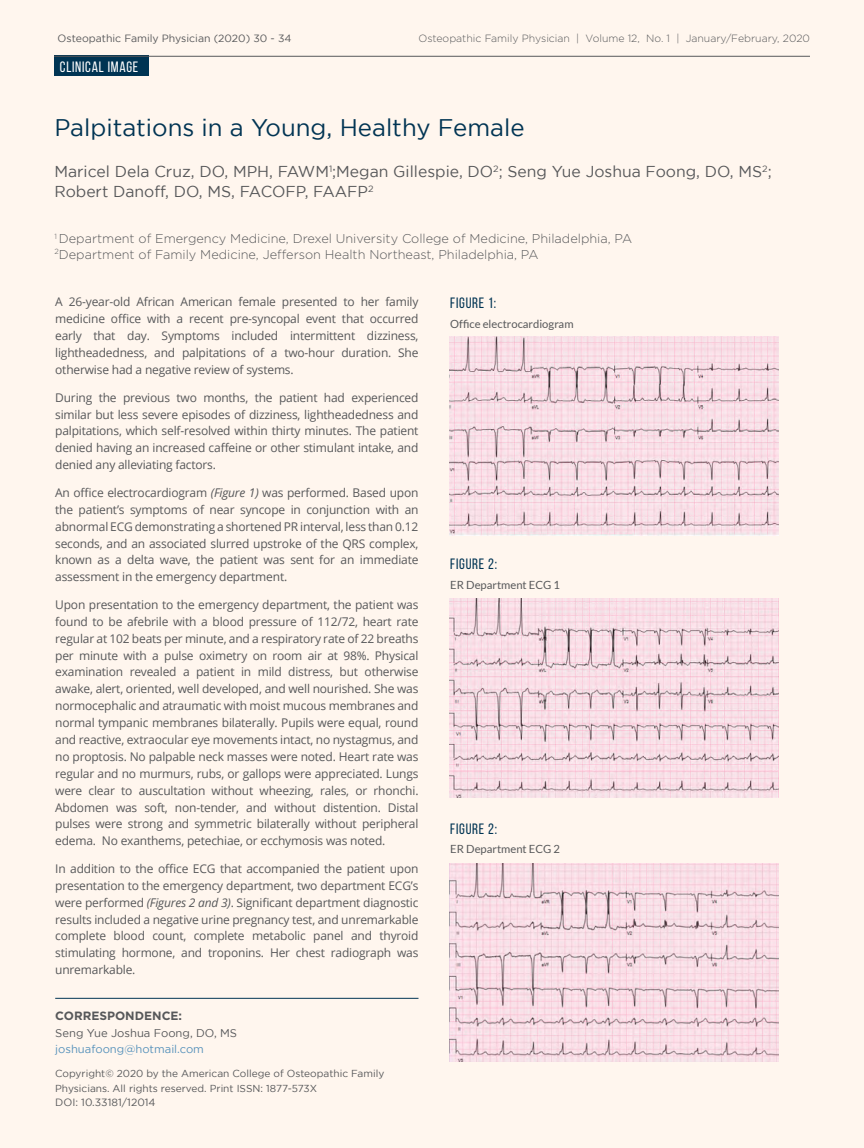
<style>
.page{position:relative;width:864px;height:1148px;background:#fff6ee}
.page>*{position:absolute;margin:0;border:0;box-sizing:border-box;transform-origin:0 0}
.t1{font:24px "Gotham";color:#003453}
.Author{font:15.75px/20.2px "Gotham";color:#57585a}
.t2{font:15px "Bebas Neue";letter-spacing:.05em;color:#003453}
.Page_Heading{font:15px "Bebas Neue";letter-spacing:.05em;color:#fff}
.Affiliation_of_Autho{font:300 12.75px "Gotham";color:#57585a}
.Body{font:12px/16.8px "Open Sans";letter-spacing:-.015em;color:#57585a;text-align:justify}
.Small_Text{font:700 12px "Gotham";color:#57585a}
.Description{font:11.25px "Lato";color:#57585a}
.Small_Text-2{font:11.25px/16.5px "Gotham";color:#57585a}
.Header__Date__Volume{font:300 10.5px "Gotham";color:#57585a}
.Small_Text-3{font:10.5px "Gotham";color:#57585a}
.Small_Text-4{font:10.2px/15px "Gotham";color:#57585a}
.s1{font-weight:300}
.s2{font-style:italic}
.s3{color:#5792bb}
</style>
<div class="page">
<hr style="left:55px;top:998px;width:364px;height:1px;background:#003453">
<div style="left:54px;top:55px;width:95px;height:21px;background:#003453"></div>
<hr style="left:54px;top:56px;width:756px;height:1px;background:#57585a">
<img style="left:449px;top:337px;width:330px;height:198px">
<img style="left:449px;top:599px;width:330px;height:198px">
<img style="left:449px;top:863px;width:330px;height:198px">
<p class="Small_Text-3" style="left:54px;top:32px;width:239px"><span class="s1">30</span>Osteopathic Family Physician (2020) 30 - 34</p>
<p class="Page_Heading" style="left:60px;top:58px;width:80px">CLINICAL IMAGE</p>
<p class="Header__Date__Volume" style="left:418px;top:33px;width:393px">Osteopathic Family Physician | Volume 12, No. 1 | January/February, 2020</p>
<p class="t1" style="left:54px;top:114px;width:472px">Palpitations in a Young, Healthy Female</p>
<p class="Author" style="left:54px;top:161px;width:719px">Maricel Dela Cruz, DO, MPH, FAWM<sup>1</sup>;Megan Gillespie, DO<sup>2</sup>; Seng Yue Joshua Foong, DO, MS<sup>2</sup>;<br>Robert Danoff, DO, MS, FACOFP, FAAFP<sup>2</sup></p>
<p class="Affiliation_of_Autho" style="left:54px;top:232px;width:579px"><sup>1</sup> Department of Emergency Medicine, Drexel University College of Medicine, Philadelphia, PA</p>
<p class="Affiliation_of_Autho" style="left:54px;top:247px;width:486px"><sup>2</sup>Department of Family Medicine, Jefferson Health Northeast, Philadelphia, PA</p>
<p class="Body" style="left:55px;top:293px;width:365px">A 26-year-old African American female presented to her family medicine office with a recent pre-syncopal event that occurred early that day. Symptoms included intermittent dizziness, lightheadedness, and palpitations of a two-hour duration. She otherwise had a negative review of systems.</p>
<p class="Body" style="left:55px;top:388px;width:365px">During the previous two months, the patient had experienced similar but less severe episodes of dizziness, lightheadedness and palpitations, which self-resolved within thirty minutes. The patient denied having an increased caffeine or other stimulant intake, and denied any alleviating factors.</p>
<p class="Body" style="left:55px;top:484px;width:365px">An office electrocardiogram <span class="s2">(Figure 1)</span> was performed. Based upon the patient’s symptoms of near syncope in conjunction with an abnormal ECG demonstrating a shortened PR interval, less than 0.12 seconds, and an associated slurred upstroke of the QRS complex, known as a delta wave, the patient was sent for an immediate assessment in the emergency department.</p>
<p class="Body" style="left:55px;top:596px;width:365px">Upon presentation to the emergency department, the patient was found to be afebrile with a blood pressure of 112/72, heart rate regular at 102 beats per minute, and a respiratory rate of 22 breaths per minute with a pulse oximetry on room air at 98%. Physical examination revealed a patient in mild distress, but otherwise awake, alert, oriented, well developed, and well nourished. She was normocephalic and atraumatic with moist mucous membranes and normal tympanic membranes bilaterally. Pupils were equal, round and reactive, extraocular eye movements intact, no nystagmus, and no proptosis. No palpable neck masses were noted. Heart rate was regular and no murmurs, rubs, or gallops were appreciated. Lungs were clear to auscultation without wheezing, rales, or rhonchi.<br>Abdomen was soft, non-tender, and without distention. Distal pulses were strong and symmetric bilaterally without peripheral edema. No exanthems, petechiae, or ecchymosis was noted.</p>
<p class="Body" style="left:55px;top:860px;width:365px">In addition to the office ECG that accompanied the patient upon presentation to the emergency department, two department ECG’s were performed <span class="s2">(Figures 2 and 3)</span>. Significant department diagnostic results included a negative urine pregnancy test, and unremarkable complete blood count, complete metabolic panel and thyroid stimulating hormone, and troponins. Her chest radiograph was unremarkable.</p>
<p class="Small_Text" style="left:55px;top:1008px;width:128px">CORRESPONDENCE:</p>
<p class="Small_Text-2" style="left:55px;top:1024px;width:183px">Seng Yue Joshua Foong, DO, MS <span class="s3">joshuafoong@hotmail.com</span></p>
<p class="Small_Text-4" style="left:55px;top:1066px;width:331px">Copyright© 2020 by the American College of Osteopathic Family<br>Physicians. All rights reserved. Print ISSN: 1877-573X</p>
<p class="Small_Text-3" style="left:55px;top:1096px;width:102px">DOI: 10.33181/12014</p>
<p class="t2" style="left:450px;top:295px;width:48px">FIGURE 1:</p>
<p class="Description" style="left:450px;top:317px;width:125px">Office electrocardiogram</p>
<p class="t2" style="left:450px;top:555px;width:48px">FIGURE 2:</p>
<p class="Description" style="left:450px;top:578px;width:111px">ER Department ECG 1</p>
<p class="t2" style="left:450px;top:820px;width:48px">FIGURE 2:</p>
<p class="Description" style="left:450px;top:843px;width:111px">ER Department ECG 2</p>
</div>
